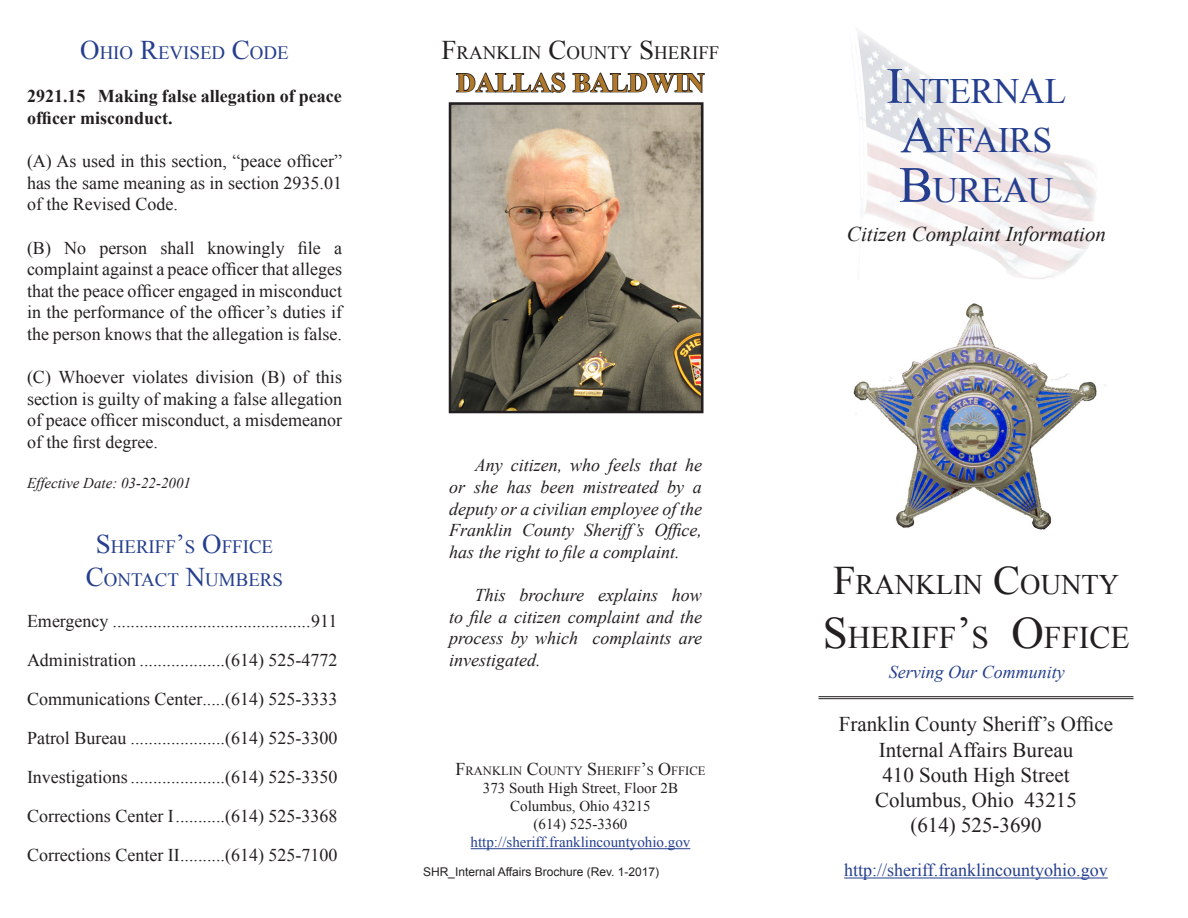
<style>
.page{position:relative;width:1188px;height:918px;background:#fff}
.page>*{position:absolute;margin:0;border:0;box-sizing:border-box;transform-origin:0 0}
.t1{font:35.7px "Times New Roman";letter-spacing:-.015em;color:#253f8e}
.t2{font:31.5px "Times New Roman";color:#231f20}
.t3{font:28.35px "Times New Roman";color:#231f20}
.t4{font:700 27px "Times New Roman";color:#af782a}
.t5{font:21px "Times New Roman";color:#231f20}
.t6{font:italic 21px "Times New Roman";color:#231f20}
.t7{font:18.9px "Times New Roman";color:#253f8e}
.t8{font:18.9px "Times New Roman";color:#231f20}
.t9{font:18px/21.6px "Times New Roman";color:#231f20;text-align:justify}
.t10{font:italic 18px/21.6px "Times New Roman";color:#231f20;text-align:justify}
.t11{font:700 18px/21.6px "Times New Roman";color:#231f20}
.t12{font:18px "Times New Roman";color:#253f8e}
.t13{font:italic 18px "Times New Roman";color:#253f8e}
.t14{font:15px "Times New Roman";color:#231f20}
.t15{font:15px "Times New Roman";color:#253f8e}
.t16{font:italic 15px "Times New Roman";color:#231f20}
.t17{font:12.6px "Times New Roman";color:#231f20}
.t18{font:12px "Arial";color:#231f20}
.s1{font-size:27px}
.s2{font-size:18px}
.s3{font-size:51px}
.s4{font-size:40.5px}
.s5{font-size:45px}
</style>
<div class="page">
<img style="left:853px;top:303px;width:253px;height:227px">
<hr style="left:471px;top:848px;width:219px;height:1px;background:#253f8e">
<img style="left:453px;top:106px;width:247px;height:303px">
<div style="left:449px;top:102px;width:255px;height:311px;border:3px solid #231f20"></div>
<svg style="left:455px;top:72px;width:111px;height:21px"></svg>
<svg style="left:572px;top:72px;width:133px;height:21px"></svg>
<hr style="left:818px;top:696px;width:315px;height:1px;background:#231f20">
<hr style="left:818px;top:698px;width:315px;height:1px;background:#231f20">
<hr style="left:844px;top:878px;width:264px;height:1px;background:#253f8e">
<img style="left:853px;top:33px;width:243px;height:248px">
<p class="t7" style="left:80px;top:40px;width:210px"><span class="s1">O</span>HIO <span class="s1">R</span>EVISED <span class="s1">C</span>ODE</p>
<p class="t11" style="left:27px;top:85px;width:316px">2921.15 Making false allegation of peace officer misconduct.</p>
<p class="t9" style="left:27px;top:150px;width:317px">(A) As used in this section, “peace officer” has the same meaning as in section 2935.01 of the Revised Code.</p>
<p class="t9" style="left:27px;top:237px;width:317px">(B) No person shall knowingly file a complaint against a peace officer that alleges that the peace officer engaged in misconduct in the performance of the officer’s duties if the person knows that the allegation is false.</p>
<p class="t9" style="left:27px;top:366px;width:317px">(C) Whoever violates division (B) of this section is guilty of making a false allegation of peace officer misconduct, a misdemeanor of the first degree.</p>
<p class="t16" style="left:27px;top:472px;width:166px">Effective Date: 03-22-2001</p>
<p class="t7" style="left:96px;top:534px;width:179px"><span class="s1">S</span> HERIFF <span class="s1">’</span>S <span class="s1">O</span>FFICE</p>
<p class="t7" style="left:86px;top:567px;width:199px"><span class="s1">C</span>ONTACT <span class="s1">N</span>UMBERS</p>
<p class="t9" style="left:27px;top:610px;width:312px">Emergency ............................................911</p>
<p class="t9" style="left:27px;top:649px;width:312px">Administration ...................(614) 525-4772</p>
<p class="t9" style="left:27px;top:688px;width:312px">Communications Center.....(614) 525-3333</p>
<p class="t9" style="left:27px;top:727px;width:312px">Patrol Bureau .....................(614) 525-3300</p>
<p class="t9" style="left:27px;top:766px;width:312px">Investigations.....................(614) 525-3350</p>
<p class="t9" style="left:27px;top:805px;width:312px">Corrections Center I...........(614) 525-3368</p>
<p class="t9" style="left:27px;top:844px;width:312px">Corrections Center II..........(614) 525-7100</p>
<p class="t8" style="left:442px;top:40px;width:268px"><span class="s1">F</span>RANKLIN <span class="s1">C</span>OUNTY <span class="s1">S</span> HERIFF</p>
<p class="t4" style="left:456px;top:64px;width:250px">DALLAS BALDWIN</p>
<p class="t10" style="left:449px;top:454px;width:254px;text-indent:26px">Any citizen, who feels that he or she has been mistreated by a deputy or a civilian employee of the Franklin County Sheriff’s Office, has the right to file a complaint.</p>
<p class="t10" style="left:449px;top:584px;width:254px;text-indent:26px">This brochure explains how to file a citizen complaint and the process by which complaints are investigated.</p>
<p class="t17" style="left:455px;top:762px;width:252px"><span class="s2">F</span>RANKLIN <span class="s2">C</span>OUNTY <span class="s2">S</span> HERIFF <span class="s2">’</span>S <span class="s2">O</span>FFICE</p>
<p class="t14" style="left:483px;top:778px;width:197px">373 South High Street, Floor 2B</p>
<p class="t14" style="left:510px;top:796px;width:142px">Columbus, Ohio 43215</p>
<p class="t14" style="left:534px;top:814px;width:95px">(614) 525-3360</p>
<p class="t15" style="left:471px;top:832px;width:221px">http://sheriff.franklincountyohio.gov</p>
<p class="t18" style="left:423px;top:864px;width:238px">SHR_Internal Affairs Brochure (Rev. 1-2017)</p>
<p class="t1" style="left:886px;top:67px;width:182px"><span class="s3">I</span>NTERNAL</p>
<p class="t1" style="left:900px;top:116px;width:154px"><span class="s3">A</span>FFAIRS</p>
<p class="t1" style="left:899px;top:166px;width:156px"><span class="s3">B</span>UREAU</p>
<p class="t6" style="left:847px;top:219px;width:261px">Citizen Complaint Information</p>
<p class="t3" style="left:833px;top:565px;width:288px"><span class="s4">F</span>RANKLIN <span class="s4">C</span>OUNTY</p>
<p class="t2" style="left:823px;top:616px;width:308px"><span class="s5">S</span> HERIFF <span class="s5">’</span>S <span class="s5">O</span>FFICE</p>
<p class="t13" style="left:889px;top:660px;width:177px">Serving Our Community</p>
<p class="t5" style="left:839px;top:710px;width:276px">Franklin County Sheriff’s Office</p>
<p class="t5" style="left:879px;top:735px;width:196px">Internal Affairs Bureau</p>
<p class="t5" style="left:882px;top:761px;width:189px">410 South High Street</p>
<p class="t5" style="left:875px;top:786px;width:203px">Columbus, Ohio 43215</p>
<p class="t5" style="left:910px;top:811px;width:133px">(614) 525-3690</p>
<p class="t12" style="left:844px;top:858px;width:265px">http://sheriff.franklincountyohio.gov</p>
</div>
